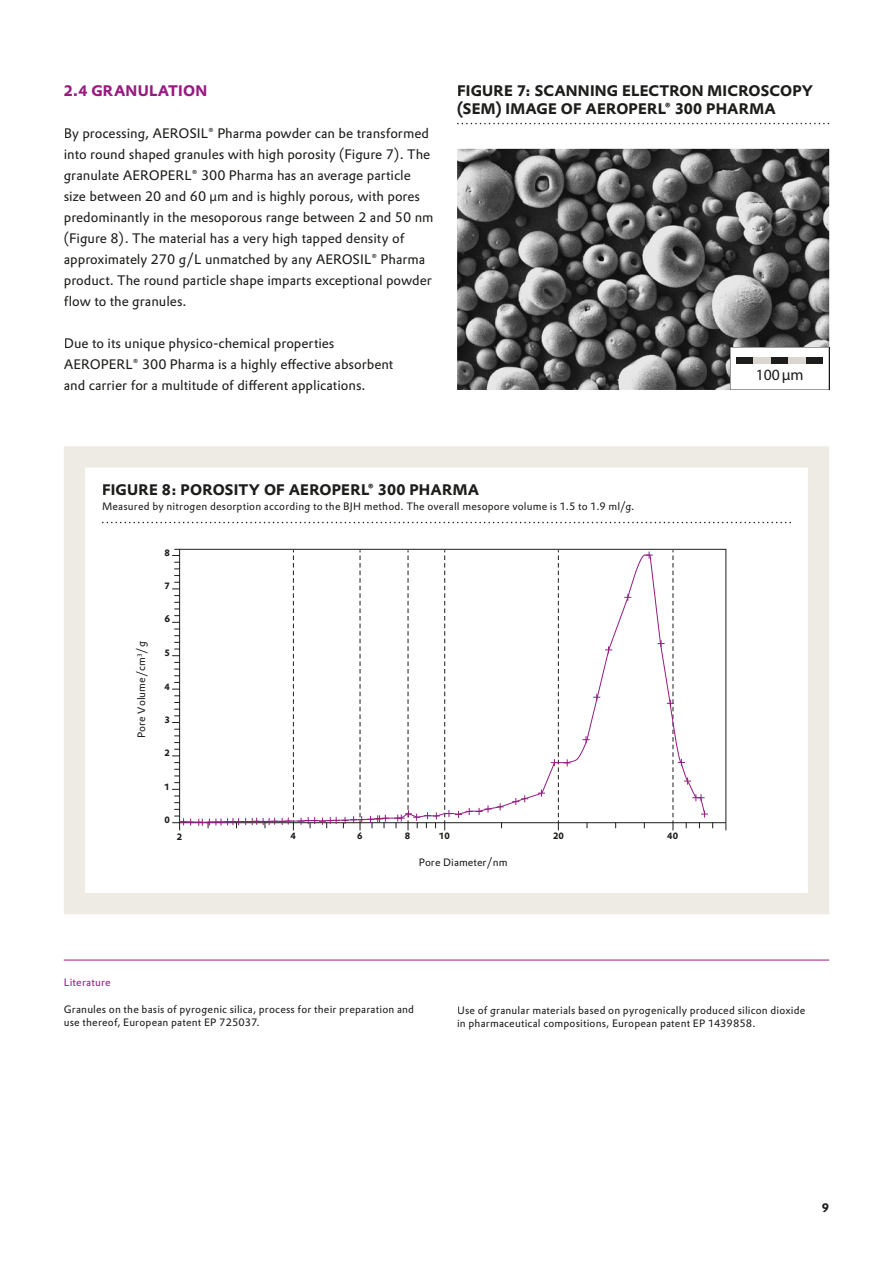
<style>
.page{position:relative;width:893px;height:1263px;background:#fff}
.page>*{position:absolute;margin:0;border:0;box-sizing:border-box;transform-origin:0 0}
.t1{font:15.75px "Myriad Pro";color:#1d1d1b}
.t2{font:700 15px/18px "Evonik Prokyon";letter-spacing:.015em;color:#1d1d1b}
.t3{font:700 15px "Evonik Prokyon";letter-spacing:.015em;color:#991a81}
.t4{font:13.5px/21px "Evonik Prokyon";color:#1d1d1b}
.t5{font:700 12px "Evonik Prokyon";color:#1d1d1b}
.t6{font:10.5px/13.5px "Evonik Prokyon";letter-spacing:.02em;color:#1d1d1b}
.t7{font:10.5px "Evonik Prokyon";letter-spacing:.02em;color:#991a81}
.t8{font:700 9.6px "Evonik Prokyon";color:#1d1d1b}
.t9{font:700 9px "Evonik Prokyon";color:#1d1d1b}
.s1{font-family:"Myriad Pro"}
</style>
<div class="page">
<svg style="left:457px;top:123px;width:372px;height:1px"></svg>
<img style="left:457px;top:149px;width:372px;height:241px">
<svg style="left:730px;top:347px;width:99px;height:43px"></svg>
<svg style="left:64px;top:446px;width:765px;height:468px"></svg>
<div style="left:114px;top:545px;width:644px;height:328px;background:#fff"></div>
<hr style="left:175px;top:549px;width:551px;height:1px;background:#1d1d1b">
<hr style="left:173px;top:822px;width:552px;height:1px;background:#1d1d1b">
<hr style="left:725px;top:549px;width:1px;height:281px;background:#1d1d1b">
<svg style="left:504px;top:554px;width:140px;height:270px"></svg>
<svg style="left:624px;top:594px;width:7px;height:7px"></svg>
<svg style="left:605px;top:646px;width:7px;height:7px"></svg>
<svg style="left:593px;top:694px;width:7px;height:7px"></svg>
<svg style="left:582px;top:736px;width:8px;height:7px"></svg>
<svg style="left:644px;top:550px;width:69px;height:280px"></svg>
<svg style="left:551px;top:550px;width:20px;height:280px"></svg>
<svg style="left:538px;top:789px;width:7px;height:8px"></svg>
<svg style="left:512px;top:795px;width:16px;height:10px"></svg>
<svg style="left:172px;top:550px;width:332px;height:280px"></svg>
<hr style="left:64px;top:960px;width:765px;height:1px;background:#991a81">
<p class="t3" style="left:64px;top:79px;width:145px">2.4 GRANULATION</p>
<p class="t4" style="left:64px;top:122px;width:371px">By processing, AEROSIL® Pharma powder can be transformed into round shaped granules with high porosity (Figure 7). The granulate AEROPERL® 300 Pharma has an average particle size between 20 and 60 <span class="s1">μ</span>m and is highly porous, with pores predominantly in the mesoporous range between 2 and 50 nm (Figure 8). The material has a very high tapped density of approximately 270 g/L unmatched by any AEROSIL® Pharma product. The round particle shape imparts exceptional powder flow to the granules.</p>
<p class="t4" style="left:64px;top:332px;width:331px">Due to its unique physico-chemical properties<br>AEROPERL® 300 Pharma is a highly effective absorbent and carrier for a multitude of different applications.</p>
<p class="t2" style="left:457px;top:81px;width:357px">FIGURE 7: SCANNING ELECTRON MICROSCOPY (SEM) IMAGE OF AEROPERL® 300 PHARMA</p>
<p class="t1" style="left:756px;top:364px;width:49px">100 μm</p>
<p class="t2" style="left:102px;top:480px;width:379px">FIGURE 8: POROSITY OF AEROPERL® 300 PHARMA</p>
<p class="t6" style="left:102px;top:499px;width:534px">Measured by nitrogen desorption according to the BJH method. The overall mesopore volume is 1.5 to 1.9 ml/g.</p>
<p class="t9" style="left:165px;top:545px;width:7px">8</p>
<p class="t9" style="left:165px;top:578px;width:7px">7</p>
<p class="t6" style="left:134px;top:738px;width:98px;rotate:-90deg">Pore Volume/cm<sup>3</sup>/g</p>
<p class="t8" style="left:165px;top:611px;width:7px">6</p>
<p class="t9" style="left:165px;top:645px;width:7px">5</p>
<p class="t9" style="left:165px;top:679px;width:7px">4</p>
<p class="t9" style="left:165px;top:712px;width:7px">3</p>
<p class="t9" style="left:165px;top:745px;width:7px">2</p>
<p class="t9" style="left:165px;top:779px;width:7px">1</p>
<p class="t9" style="left:165px;top:812px;width:7px">0</p>
<p class="t9" style="left:177px;top:829px;width:7px">2</p>
<p class="t9" style="left:291px;top:829px;width:7px">4</p>
<p class="t9" style="left:357px;top:829px;width:7px">6</p>
<p class="t9" style="left:405px;top:829px;width:7px">8</p>
<p class="t9" style="left:439px;top:829px;width:12px">10</p>
<p class="t9" style="left:553px;top:829px;width:12px">20</p>
<p class="t9" style="left:667px;top:829px;width:12px">40</p>
<p class="t6" style="left:419px;top:855px;width:90px">Pore Diameter/nm</p>
<p class="t7" style="left:64px;top:974px;width:49px">Literature</p>
<p class="t6" style="left:64px;top:1002px;width:352px">Granules on the basis of pyrogenic silica, process for their preparation and use thereof, European patent EP 725037.</p>
<p class="t6" style="left:457px;top:1003px;width:350px">Use of granular materials based on pyrogenically produced silicon dioxide in pharmaceutical compositions, European patent EP 1439858.</p>
<p class="t5" style="left:822px;top:1198px;width:9px">9</p>
</div>
